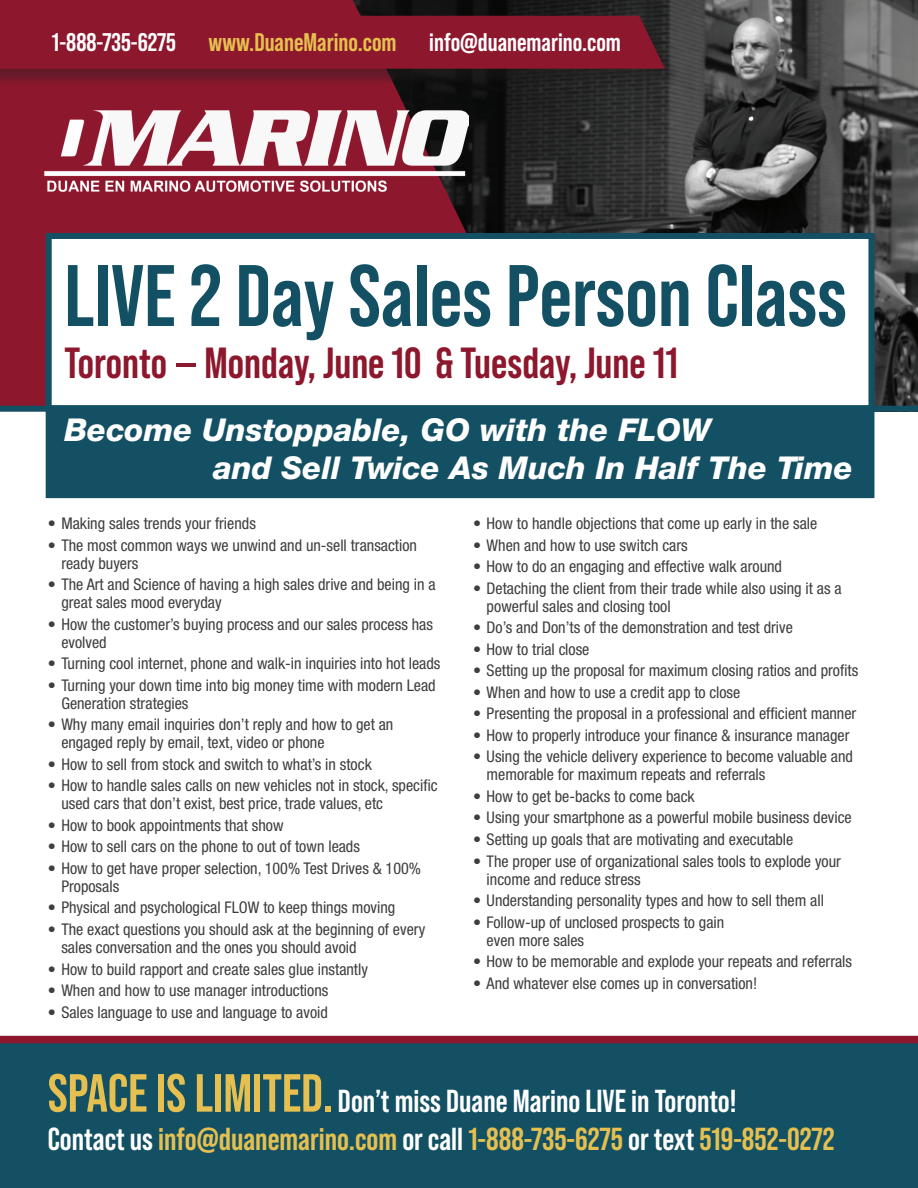
<style>
.page{position:relative;width:918px;height:1188px;background:#fff}
.page>*{position:absolute;margin:0;border:0;box-sizing:border-box;transform-origin:0 0}
.t1{font:700 87px "Bebas Neue Pro";color:#135064}
.t2{font:700 43.5px "Bebas Neue Pro";color:#8d172d}
.t3{font:700 31.8px/38.1px "Bebas Neue Pro";color:#fff}
.t4{font:italic 800 31.5px/37.8px "Helvetica Neue LT Pro";color:#fff}
.t5{font:700 25.5px "Bebas Neue Pro";color:#fff}
.t6{font:700 25.5px "Bebas Neue Pro";color:#e5c050}
.t7{font:condensed 16.2px/18px "Helvetica Neue LT Pro";color:#3e3e3f}
.s1{font-size:53.55px;color:#e5c050}
.s2{color:#e5c050}
</style>
<div class="page">
<div style="left:0;top:1040px;width:918px;height:148px;background:#135064"></div>
<img style="left:552px;top:0;width:366px;height:406px">
<svg style="left:0;top:0;width:552px;height:406px;background:#651826"></svg>
<div style="left:47px;top:321px;width:826px;height:176px;background:#135064"></div>
<div style="left:46px;top:320px;width:828px;height:178px;border:3px solid #135064"></div>
<div style="left:46px;top:233px;width:828px;height:178px;background:#fff;border:6px solid #135064"></div>
<div style="left:0;top:1036px;width:918px;height:7px;background:#8d172d"></div>
<div style="left:0;top:18px;width:682px;height:70px;background:#231f20;opacity:.4"></div>
<div style="left:0;top:16px;width:665px;height:53px;background:#8d172d"></div>
<div style="left:0;top:406px;width:918px;height:6px;background:#135064"></div>
<img style="left:34px;top:67px;width:434px;height:142px">
<p class="t5" style="left:52px;top:28px;width:126px">1-888-735-6275</p>
<p class="t6" style="left:209px;top:28px;width:190px">www.DuaneMarino.com</p>
<p class="t5" style="left:429px;top:28px;width:193px">info@duanemarino.com</p>
<p class="t1" style="left:64px;top:246px;width:784px">LIVE 2 Day Sales Person Class</p>
<p class="t2" style="left:64px;top:338px;width:615px">Toronto - Monday, June 10 &amp; Tuesday, June 11</p>
<p class="t4" style="left:213px;top:411px;width:641px;text-indent:-149px">Become Unstoppable, GO with the FLOW<br>and Sell Twice As Much In Half The Time</p>
<p class="t7" style="left:48px;top:515px;width:210px">• Making sales trends your friends</p>
<p class="t7" style="left:61px;top:536px;width:357px;text-indent:-14px">• The most common ways we unwind and un-sell transaction ready buyers</p>
<p class="t7" style="left:61px;top:576px;width:376px;text-indent:-14px">• The Art and Science of having a high sales drive and being in a great sales mood everyday</p>
<p class="t7" style="left:61px;top:615px;width:373px;text-indent:-14px">• How the customer’s buying process and our sales process has evolved</p>
<p class="t7" style="left:48px;top:655px;width:394px">• Turning cool internet, phone and walk-in inquiries into hot leads</p>
<p class="t7" style="left:61px;top:676px;width:376px;text-indent:-14px">• Turning your down time into big money time with modern Lead<br>Generation strategies</p>
<p class="t7" style="left:61px;top:716px;width:334px;text-indent:-14px">• Why many email inquiries don’t reply and how to get an engaged reply by email, text, video or phone</p>
<p class="t7" style="left:48px;top:755px;width:325px">• How to sell from stock and switch to what’s in stock</p>
<p class="t7" style="left:61px;top:777px;width:378px;text-indent:-14px">• How to handle sales calls on new vehicles not in stock, specific used cars that don’t exist, best price, trade values, etc</p>
<p class="t7" style="left:48px;top:816px;width:237px">• How to book appointments that show</p>
<p class="t7" style="left:48px;top:838px;width:314px">• How to sell cars on the phone to out of town leads</p>
<p class="t7" style="left:61px;top:859px;width:361px;text-indent:-14px">• How to get have proper selection, 100% Test Drives &amp; 100%<br>Proposals</p>
<p class="t7" style="left:48px;top:899px;width:349px">• Physical and psychological FLOW to keep things moving</p>
<p class="t7" style="left:61px;top:920px;width:366px;text-indent:-14px">• The exact questions you should ask at the beginning of every sales conversation and the ones you should avoid</p>
<p class="t7" style="left:48px;top:960px;width:322px">• How to build rapport and create sales glue instantly</p>
<p class="t7" style="left:48px;top:981px;width:282px">• When and how to use manager introductions</p>
<p class="t7" style="left:48px;top:1003px;width:282px">• Sales language to use and language to avoid</p>
<p class="t7" style="left:473px;top:515px;width:346px">• How to handle objections that come up early in the sale</p>
<p class="t7" style="left:473px;top:536px;width:216px">• When and how to use switch cars</p>
<p class="t7" style="left:473px;top:558px;width:310px">• How to do an engaging and effective walk around</p>
<p class="t7" style="left:487px;top:579px;width:357px;text-indent:-14px">• Detaching the client from their trade while also using it as a powerful sales and closing tool</p>
<p class="t7" style="left:473px;top:619px;width:321px">• Do’s and Don’ts of the demonstration and test drive</p>
<p class="t7" style="left:473px;top:640px;width:118px">• How to trial close</p>
<p class="t7" style="left:473px;top:662px;width:387px">• Setting up the proposal for maximum closing ratios and profits</p>
<p class="t7" style="left:473px;top:683px;width:269px">• When and how to use a credit app to close</p>
<p class="t7" style="left:473px;top:705px;width:385px">• Presenting the proposal in a professional and efficient manner</p>
<p class="t7" style="left:473px;top:726px;width:378px">• How to properly introduce your finance &amp; insurance manager</p>
<p class="t7" style="left:487px;top:748px;width:368px;text-indent:-14px">• Using the vehicle delivery experience to become valuable and memorable for maximum repeats and referrals</p>
<p class="t7" style="left:473px;top:787px;width:223px">• How to get be-backs to come back</p>
<p class="t7" style="left:473px;top:809px;width:380px">• Using your smartphone as a powerful mobile business device</p>
<p class="t7" style="left:473px;top:830px;width:322px">• Setting up goals that are motivating and executable</p>
<p class="t7" style="left:487px;top:852px;width:356px;text-indent:-14px">• The proper use of organizational sales tools to explode your income and reduce stress</p>
<p class="t7" style="left:473px;top:891px;width:352px">• Understanding personality types and how to sell them all</p>
<p class="t7" style="left:487px;top:913px;width:239px;text-indent:-14px">• Follow-up of unclosed prospects to gain even more sales</p>
<p class="t7" style="left:473px;top:952px;width:380px">• How to be memorable and explode your repeats and referrals</p>
<p class="t7" style="left:473px;top:974px;width:286px">• And whatever else comes up in conversation!</p>
<p class="t3" style="left:48px;top:1081px;width:788px"><span class="s1">SPACE IS LIMITED.</span> Don’t miss Duane Marino LIVE in Toronto!<br>Contact us <span class="s2">info@duanemarino.com</span> or call <span class="s2">1-888-735-6275</span> or text <span class="s2">519-852-0272</span></p>
</div>
